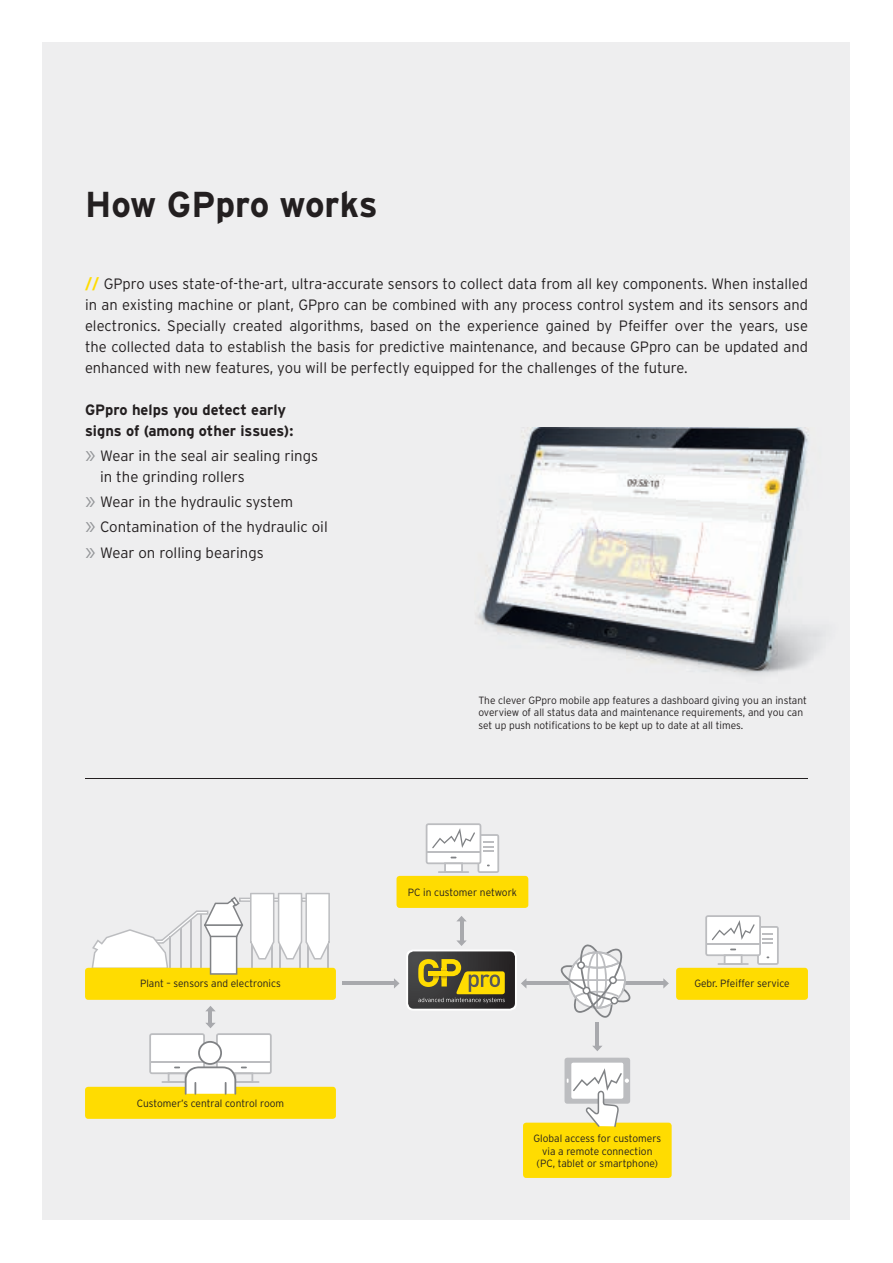
<style>
.page{position:relative;width:893px;height:1263px;background:#fff}
.page>*{position:absolute;margin:0;border:0;box-sizing:border-box;transform-origin:0 0}
.t1{font:700 36px "Interstate";color:#231f20}
.t2{font:300 15px/21px "Interstate";color:#231f20}
.t3{font:700 15px/21px "Interstate";color:#231f20}
.t4{font:300 10.5px/12.6px "Interstate";color:#231f20}
.s1{font-weight:700;color:#ffdc01}
.s2{font-size:18.9px;color:#939598}
</style>
<div class="page">
<div style="left:43px;top:43px;width:807px;height:1177px;background:#eeeeef"></div>
<hr style="left:85px;top:778px;width:723px;height:1px;background:#231f20">
<img style="left:477px;top:428px;width:345px;height:247px">
<div style="left:406px;top:949px;width:111px;height:61px;background:#fff;border-radius:7px"></div>
<div style="left:85px;top:968px;width:251px;height:32px;background:#ffdc01;border-radius:3px"></div>
<svg style="left:91px;top:893px;width:239px;height:82px"></svg>
<hr style="left:460px;top:921px;width:3px;height:20px;background:#a8a9ad">
<svg style="left:408px;top:940px;width:107px;height:69px"></svg>
<svg style="left:457px;top:916px;width:9px;height:5px"></svg>
<hr style="left:342px;top:982px;width:52px;height:3px;background:#a8a9ad">
<svg style="left:394px;top:978px;width:5px;height:10px"></svg>
<hr style="left:596px;top:1022px;width:3px;height:24px;background:#a8a9ad">
<svg style="left:592px;top:1046px;width:10px;height:5px"></svg>
<hr style="left:526px;top:982px;width:137px;height:3px;background:#a8a9ad">
<svg style="left:663px;top:978px;width:6px;height:10px"></svg>
<svg style="left:521px;top:979px;width:5px;height:9px"></svg>
<div style="left:85px;top:1087px;width:251px;height:32px;background:#ffdc01;border-radius:3px"></div>
<svg style="left:149px;top:1006px;width:123px;height:89px"></svg>
<div style="left:523px;top:1123px;width:149px;height:55px;background:#ffdc01;border-radius:3px"></div>
<svg style="left:561px;top:944px;width:69px;height:74px"></svg>
<div style="left:676px;top:968px;width:132px;height:32px;background:#ffdc01;border-radius:3px"></div>
<svg style="left:705px;top:915px;width:74px;height:50px"></svg>
<div style="left:396px;top:876px;width:132px;height:32px;background:#ffdc01;border-radius:3px"></div>
<svg style="left:426px;top:823px;width:73px;height:50px"></svg>
<svg style="left:564px;top:1058px;width:66px;height:69px"></svg>
<h1 class="t1" style="left:85px;top:184px;width:294px">How GPpro works</h1>
<p class="t2" style="left:85px;top:273px;width:724px;text-align:justify"><span class="s1">//</span> GPpro uses state-of-the-art, ultra-accurate sensors to collect data from all key components. When installed in an existing machine or plant, GPpro can be combined with any process control system and its sensors and electronics. Specially created algorithms, based on the experience gained by Pfeiffer over the years, use the collected data to establish the basis for predictive maintenance, and because GPpro can be updated and enhanced with new features, you will be perfectly equipped for the challenges of the future.</p>
<p class="t3" style="left:85px;top:399px;width:210px">GPpro helps you detect early signs of (among other issues):</p>
<p class="t2" style="left:100px;top:445px;width:220px;text-indent:-15px"><span class="s2">»</span> Wear in the seal air sealing rings in the grinding rollers</p>
<p class="t2" style="left:85px;top:489px;width:244px;line-height:25.2px"><span class="s2">»</span> Wear in the hydraulic system<br><span class="s2">»</span> Contamination of the hydraulic oil <span class="s2">»</span> Wear on rolling bearings</p>
<p class="t4" style="left:478px;top:694px;width:330px">The clever GPpro mobile app features a dashboard giving you an instant overview of all status data and maintenance requirements, and you can set up push notifications to be kept up to date at all times.</p>
<p class="t4" style="left:140px;top:977px;width:142px">Plant – sensors and electronics</p>
<p class="t4" style="left:137px;top:1097px;width:149px">Customer’s central control room</p>
<p class="t4" style="left:408px;top:885px;width:111px">PC in customer network</p>
<p class="t4" style="left:694px;top:977px;width:97px">Gebr. Pfeiffer service</p>
<p class="t4" style="left:534px;top:1132px;width:129px;text-align:center">Global access for customers via a remote connection (PC, tablet or smartphone)</p>
</div>
